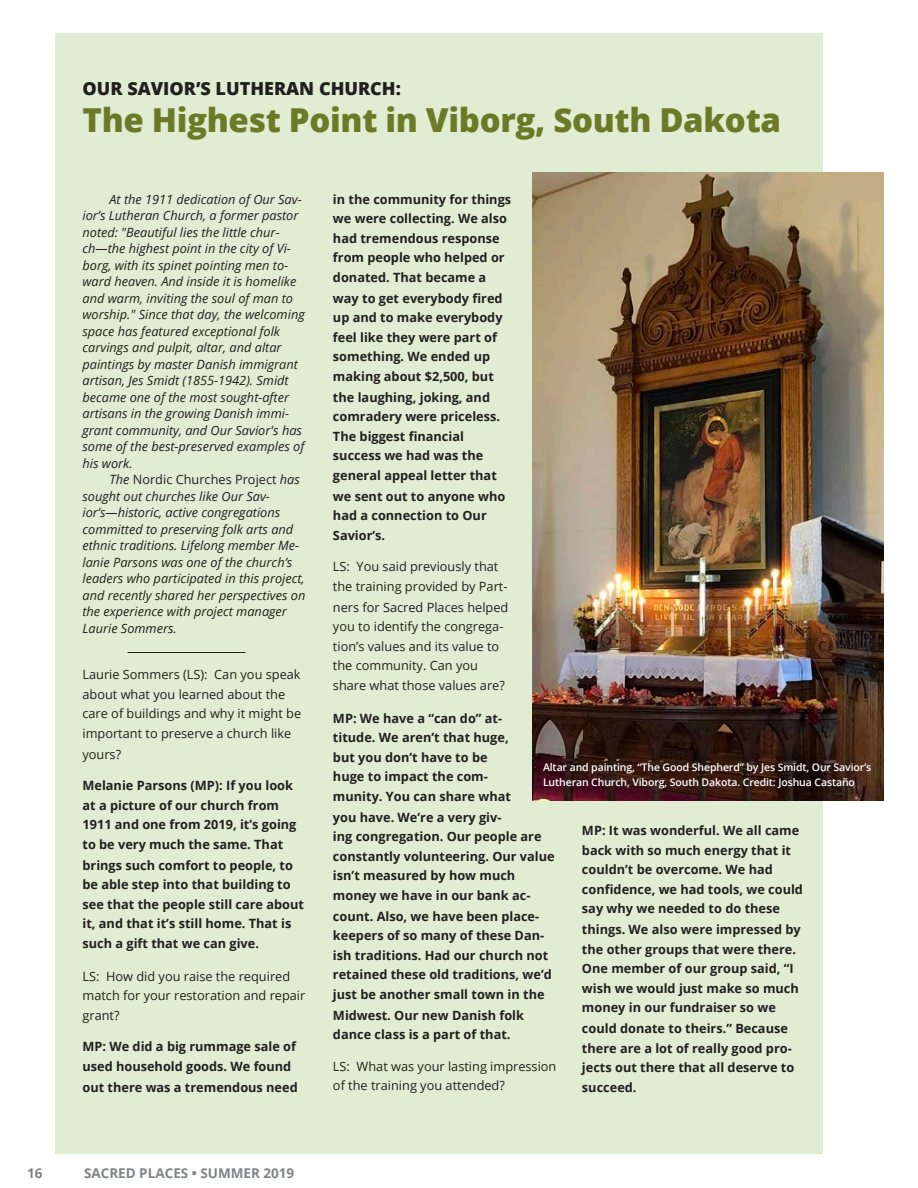
<style>
.page{position:relative;width:918px;height:1188px;background:#fff}
.page>*{position:absolute;margin:0;border:0;box-sizing:border-box;transform-origin:0 0}
.t1{font:800 33px "Open Sans";letter-spacing:-.01em;color:#6c7a27}
.t2{font:800 18px "Open Sans";color:#231f20}
.t3{font:700 13.5px "Open Sans";color:#818386}
.t4{font:700 12.75px/19.5px "Open Sans";color:#231f20}
.t5{font:italic 12.75px "Open Sans";color:#231f20}
.t6{font:12.75px/19.5px "Open Sans";color:#231f20}
.t7{font:600 10.5px/15px "Open Sans";letter-spacing:-.01em;color:#fff}
.s1{font-style:italic}
</style>
<div class="page">
<div style="left:56px;top:33px;width:768px;height:1121px;background:#e0edd3"></div>
<img style="left:532px;top:173px;width:352px;height:628px">
<hr style="left:128px;top:652px;width:117px;height:1px;background:#231f20">
<p class="t3" style="left:27px;top:1163px;width:17px">16</p>
<p class="t2" style="left:82px;top:74px;width:320px">OUR SAVIOR’S LUTHERAN CHURCH:</p>
<p class="t1" style="left:82px;top:95px;width:700px">The Highest Point in Viborg, South Dakota</p>
<p class="t5" style="left:110px;top:191px;width:194px">At the 1911 dedication of Our Sav-</p>
<p class="t5" style="left:82px;top:207px;width:217px">ior’s Lutheran Church, a former pastor</p>
<p class="t5" style="left:82px;top:224px;width:199px">noted: "Beautiful lies the little chur-</p>
<p class="t5" style="left:82px;top:240px;width:210px">ch—the highest point in the city of Vi-</p>
<p class="t5" style="left:82px;top:257px;width:207px">borg, with its spinet pointing men to-</p>
<p class="t5" style="left:82px;top:273px;width:215px">ward heaven. And inside it is homelike</p>
<p class="t5" style="left:82px;top:290px;width:212px">and warm, inviting the soul of man to</p>
<p class="t5" style="left:82px;top:306px;width:224px">worship." Since that day, the welcoming</p>
<p class="t5" style="left:82px;top:323px;width:199px">space has featured exceptional folk</p>
<p class="t5" style="left:82px;top:339px;width:201px">carvings and pulpit, altar, and altar</p>
<p class="t5" style="left:82px;top:356px;width:217px">paintings by master Danish immigrant</p>
<p class="t5" style="left:82px;top:372px;width:208px">artisan, Jes Smidt (1855-1942). Smidt</p>
<p class="t5" style="left:82px;top:389px;width:208px">became one of the most sought-after</p>
<p class="t5" style="left:82px;top:405px;width:208px">artisans in the growing Danish immi-</p>
<p class="t5" style="left:82px;top:422px;width:221px">grant community, and Our Savior's has</p>
<p class="t5" style="left:82px;top:438px;width:223px">some of the best-preserved examples of</p>
<p class="t5" style="left:82px;top:455px;width:52px">his work.</p>
<p class="t6" style="left:110px;top:470px;width:192px"><span class="s1">The</span> Nordic Churches Project <span class="s1">has</span></p>
<p class="t5" style="left:82px;top:488px;width:189px">sought out churches like Our Sav-</p>
<p class="t5" style="left:82px;top:504px;width:199px">ior’s—historic, active congregations</p>
<p class="t5" style="left:82px;top:521px;width:212px">committed to preserving folk arts and</p>
<p class="t5" style="left:82px;top:537px;width:218px">ethnic traditions. Lifelong member Me-</p>
<p class="t5" style="left:82px;top:554px;width:211px">lanie Parsons was one of the church’s</p>
<p class="t5" style="left:82px;top:570px;width:224px">leaders who participated in this project,</p>
<p class="t5" style="left:82px;top:587px;width:224px">and recently shared her perspectives on</p>
<p class="t5" style="left:82px;top:603px;width:206px">the experience with project manager</p>
<p class="t5" style="left:82px;top:620px;width:96px">Laurie Sommers.</p>
<p class="t6" style="left:82px;top:665px;width:220px">Laurie Sommers (LS): Can you speak about what you learned about the care of buildings and why it might be important to preserve a church like</p>
<p class="t6" style="left:82px;top:744px;width:40px">yours?</p>
<p class="t4" style="left:82px;top:776px;width:216px">Melanie Parsons (MP): If you look at a picture of our church from<br>1911 and one from 2019, it’s going to be very much the same. That</p>
<p class="t4" style="left:82px;top:855px;width:223px">brings such comfort to people, to be able step into that building to see that the people still care about it, and that it’s still home. That is such a gift that we can give.</p>
<p class="t6" style="left:82px;top:966px;width:224px">LS: How did you raise the required match for your restoration and repair grant?</p>
<p class="t4" style="left:82px;top:1037px;width:215px">MP: We did a big rummage sale of used household goods. We found</p>
<p class="t4" style="left:82px;top:1077px;width:217px">out there was a tremendous need</p>
<p class="t4" style="left:333px;top:189px;width:180px">in the community for things we were collecting. We also had tremendous response from people who helped or donated. That became a</p>
<p class="t4" style="left:333px;top:288px;width:171px">way to get everybody fired up and to make everybody feel like they were part of something. We ended up making about $2,500, but</p>
<p class="t4" style="left:333px;top:387px;width:169px">the laughing, joking, and comradery were priceless.<br>The biggest financial success we had was the general appeal letter that</p>
<p class="t4" style="left:333px;top:486px;width:174px">we sent out to anyone who had a connection to Our<br>Savior’s.</p>
<p class="t6" style="left:333px;top:557px;width:176px">LS: You said previously that the training provided by Part-</p>
<p class="t6" style="left:333px;top:597px;width:177px">ners for Sacred Places helped you to identify the congrega&shy;tion’s values and its value to the community. Can you share what those values are?</p>
<p class="t4" style="left:333px;top:708px;width:179px">MP: We have a “can do” at&shy;titude. We aren’t that huge, but you don’t have to be huge to impact the com&shy;munity. You can share what</p>
<p class="t4" style="left:333px;top:807px;width:223px">you have. We’re a very giv-<br>ing congregation. Our people are constantly volunteering. Our value isn’t measured by how much money we have in our bank ac-</p>
<p class="t4" style="left:333px;top:906px;width:220px">count. Also, we have been place&shy;keepers of so many of these Dan&shy;ish traditions. Had our church not retained these old traditions, we’d just be another small town in the</p>
<p class="t4" style="left:333px;top:1005px;width:193px">Midwest. Our new Danish folk dance class is a part of that.</p>
<p class="t6" style="left:333px;top:1056px;width:225px">LS: What was your lasting impression of the training you attended?</p>
<p class="t7" style="left:543px;top:759px;width:330px">Altar and painting, “The Good Shepherd” by Jes Smidt, Our Savior’s<br>Lutheran Church, Viborg, South Dakota. Credit: Joshua Castaño</p>
<p class="t4" style="left:582px;top:821px;width:223px">MP: It was wonderful. We all came back with so much energy that it couldn’t be overcome. We had confidence, we had tools, we could say why we needed to do these</p>
<p class="t4" style="left:582px;top:920px;width:220px">things. We also were impressed by the other groups that were there.<br>One member of our group said, “I wish we would just make so much money in our fundraiser so we</p>
<p class="t4" style="left:582px;top:1018px;width:214px">could donate to theirs.” Because there are a lot of really good pro&shy;jects out there that all deserve to succeed.</p>
<p class="t3" style="left:84px;top:1163px;width:212px">SACRED PLACES • SUMMER 2019</p>
</div>
